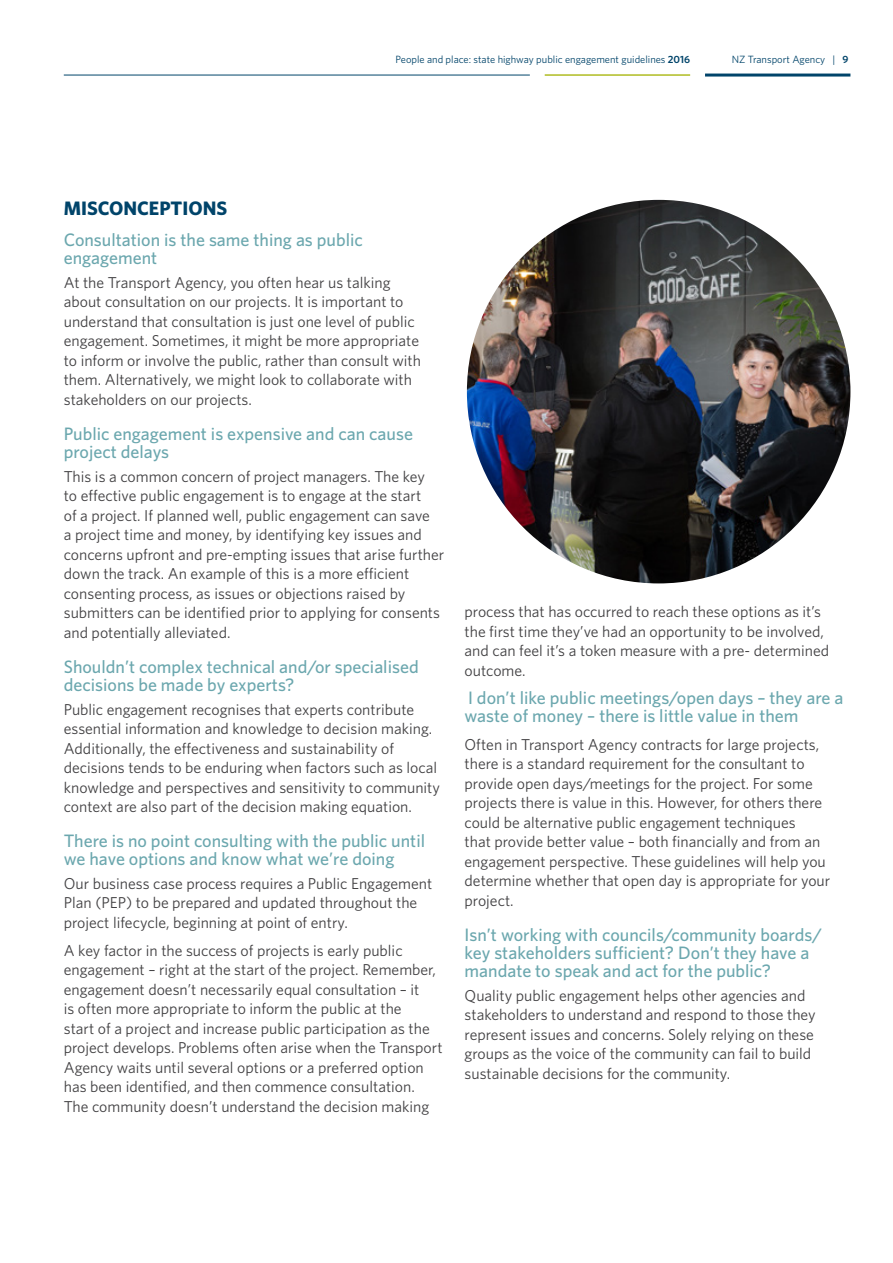
<style>
.page{position:relative;width:893px;height:1263px;background:#fff}
.page>*{position:absolute;margin:0;border:0;box-sizing:border-box;transform-origin:0 0}
.t1{font:700 19.5px "Whitney";color:#00446a}
.t2{font:500 18px/18px "Whitney";color:#6ba7ae}
.t3{font:15.75px/19.5px "Whitney";color:#414042}
.t4{font:10.5px "Whitney";color:#00446a}
.s1{font-weight:600}
</style>
<div class="page">
<hr style="left:705px;top:74px;width:145px;height:3px;background:#00446a">
<hr style="left:64px;top:75px;width:466px;height:1px;background:#00446a">
<hr style="left:545px;top:74px;width:145px;height:2px;background:#afbc22">
<img style="left:467px;top:200px;width:383px;height:383px;border-radius:192px">
<p class="t4" style="left:396px;top:52px;width:296px">People and place: state highway public engagement guidelines <span class="s1">2016</span></p>
<p class="t4" style="left:732px;top:52px;width:118px">NZ Transport Agency | <span class="s1">9</span></p>
<p class="t1" style="left:64px;top:196px;width:165px">MISCONCEPTIONS</p>
<p class="t2" style="left:64px;top:231px;width:301px">Consultation is the same thing as public engagement</p>
<p class="t3" style="left:64px;top:272px;width:359px">At the Transport Agency, you often hear us talking about consultation on our projects. It is important to understand that consultation is just one level of public engagement. Sometimes, it might be more appropriate to inform or involve the public, rather than consult with them. Alternatively, we might look to collaborate with stakeholders on our projects.</p>
<p class="t2" style="left:64px;top:424px;width:351px">Public engagement is expensive and can cause project delays</p>
<p class="t3" style="left:64px;top:466px;width:382px">This is a common concern of project managers. The key<br>to effective public engagement is to engage at the start<br>of a project. If planned well, public engagement can save<br>a project time and money, by identifying key issues and concerns upfront and pre-empting issues that arise further down the track. An example of this is a more efficient consenting process, as issues or objections raised by submitters can be identified prior to applying for consents and potentially alleviated.</p>
<p class="t2" style="left:64px;top:657px;width:356px">Shouldn’t complex technical and/or specialised decisions be made by experts?</p>
<p class="t3" style="left:64px;top:699px;width:378px">Public engagement recognises that experts contribute essential information and knowledge to decision making.<br>Additionally, the effectiveness and sustainability of decisions tends to be enduring when factors such as local knowledge and perspectives and sensitivity to community context are also part of the decision making equation.</p>
<p class="t2" style="left:64px;top:831px;width:363px">There is no point consulting with the public until we have options and know what we’re doing</p>
<p class="t3" style="left:64px;top:873px;width:370px">Our business case process requires a Public Engagement<br>Plan (PEP) to be prepared and updated throughout the project lifecycle, beginning at point of entry.</p>
<p class="t3" style="left:64px;top:940px;width:380px">A key factor in the success of projects is early public engagement – right at the start of the project. Remember, engagement doesn’t necessarily equal consultation – it<br>is often more appropriate to inform the public at the<br>start of a project and increase public participation as the project develops. Problems often arise when the Transport Agency waits until several options or a preferred option has been identified, and then commence consultation.<br>The community doesn’t understand the decision making</p>
<p class="t3" style="left:465px;top:602px;width:366px">process that has occurred to reach these options as it’s the first time they’ve had an opportunity to be involved, and can feel it’s a token measure with a pre- determined outcome.</p>
<p class="t2" style="left:465px;top:688px;width:380px">I don’t like public meetings/open days – they are a waste of money – there is little value in them</p>
<p class="t3" style="left:465px;top:734px;width:367px">Often in Transport Agency contracts for large projects, there is a standard requirement for the consultant to provide open days/meetings for the project. For some projects there is value in this. However, for others there could be alternative public engagement techniques<br>that provide better value – both financially and from an engagement perspective. These guidelines will help you determine whether that open day is appropriate for your project.</p>
<p class="t2" style="left:465px;top:925px;width:359px">Isn’t working with councils/community boards/ key stakeholders sufficient? Don’t they have a mandate to speak and act for the public?</p>
<p class="t3" style="left:465px;top:985px;width:353px">Quality public engagement helps other agencies and stakeholders to understand and respond to those they represent issues and concerns. Solely relying on these groups as the voice of the community can fail to build sustainable decisions for the community.</p>
</div>
